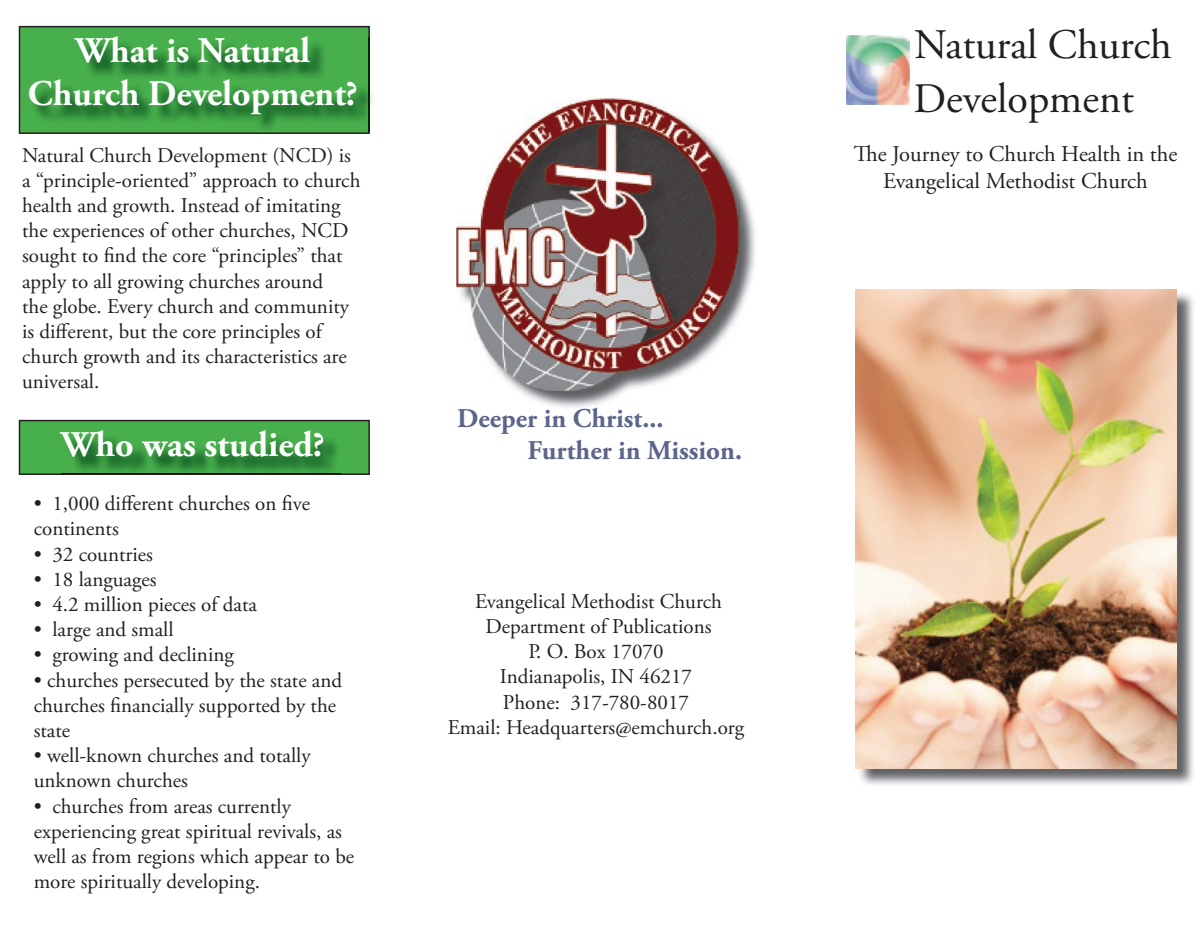
<style>
.page{position:relative;width:1202px;height:932px;background:#fff}
.page>*{position:absolute;margin:0;border:0;box-sizing:border-box;transform-origin:0 0}
.t1{font:42px/54px "Adobe Garamond Pro";letter-spacing:-.005em;color:#231f20}
.t2{font:700 36px/43.2px "Adobe Garamond Pro";color:#fff;text-align:center}
.t3{font:700 27px/32.4px "Adobe Garamond Pro";color:#5c658a}
.t4{font:22.5px/27px "Adobe Garamond Pro";color:#231f20}
.t5{font:21px/25.2px "Adobe Garamond Pro";color:#231f20}
</style>
<div class="page">
<img style="left:520px;top:178px;width:235px;height:229px">
<img style="left:458px;top:100px;width:281px;height:291px">
<img style="left:857px;top:290px;width:337px;height:495px">
<img style="left:855px;top:289px;width:321px;height:479px">
<svg style="left:19px;top:26px;width:351px;height:108px;background:#409443"></svg>
<img style="left:370px;top:94px;width:2px;height:11px">
<img style="left:31px;top:38px;width:339px;height:94px">
<svg style="left:19px;top:420px;width:351px;height:55px;background:#429c46"></svg>
<img style="left:61px;top:432px;width:279px;height:42px">
<img style="left:846px;top:36px;width:63px;height:68px">
<h2 class="t2" style="left:28px;top:30px;width:331px">What is Natural<br>Church Development?</h2>
<p class="t5" style="left:22px;top:143px;width:340px">Natural Church Development (NCD) is a “principle-oriented” approach to church health and growth. Instead of imitating the experiences of other churches, NCD sought to find the core “principles” that apply to all growing churches around<br>the globe. Every church and community is different, but the core principles of church growth and its characteristics are universal.</p>
<h2 class="t2" style="left:61px;top:424px;width:265px">Who was studied?</h2>
<p class="t5" style="left:34px;top:491px;width:278px">• 1,000 different churches on five continents</p>
<p class="t5" style="left:34px;top:542px;width:121px">• 32 countries</p>
<p class="t5" style="left:34px;top:567px;width:124px">• 18 languages</p>
<p class="t5" style="left:34px;top:592px;width:225px">• 4.2 million pieces of data</p>
<p class="t5" style="left:34px;top:617px;width:141px">• large and small</p>
<p class="t5" style="left:34px;top:643px;width:201px">• growing and declining</p>
<p class="t5" style="left:34px;top:668px;width:310px">• churches persecuted by the state and churches financially supported by the state</p>
<p class="t5" style="left:34px;top:743px;width:278px">• well-known churches and totally unknown churches</p>
<p class="t5" style="left:34px;top:794px;width:322px">• churches from areas currently experiencing great spiritual revivals, as well as from regions which appear to be more spiritually developing.</p>
<p class="t3" style="left:527px;top:403px;width:216px;text-indent:-70px">Deeper in Christ...<br>Further in Mission.</p>
<p class="t5" style="left:448px;top:589px;width:298px;text-align:center">Evangelical Methodist Church<br>Department of Publications<br>P. O. Box 17070<br>Indianapolis, IN 46217<br>Phone: 317-780-8017<br>Email: Headquarters@emchurch.org</p>
<h1 class="t1" style="left:913px;top:19px;width:260px">Natural Church<br>Development</h1>
<p class="t4" style="left:877px;top:141px;width:301px">e Journey to Church Health in the<br>Evangelical Methodist Church</p>
</div>
